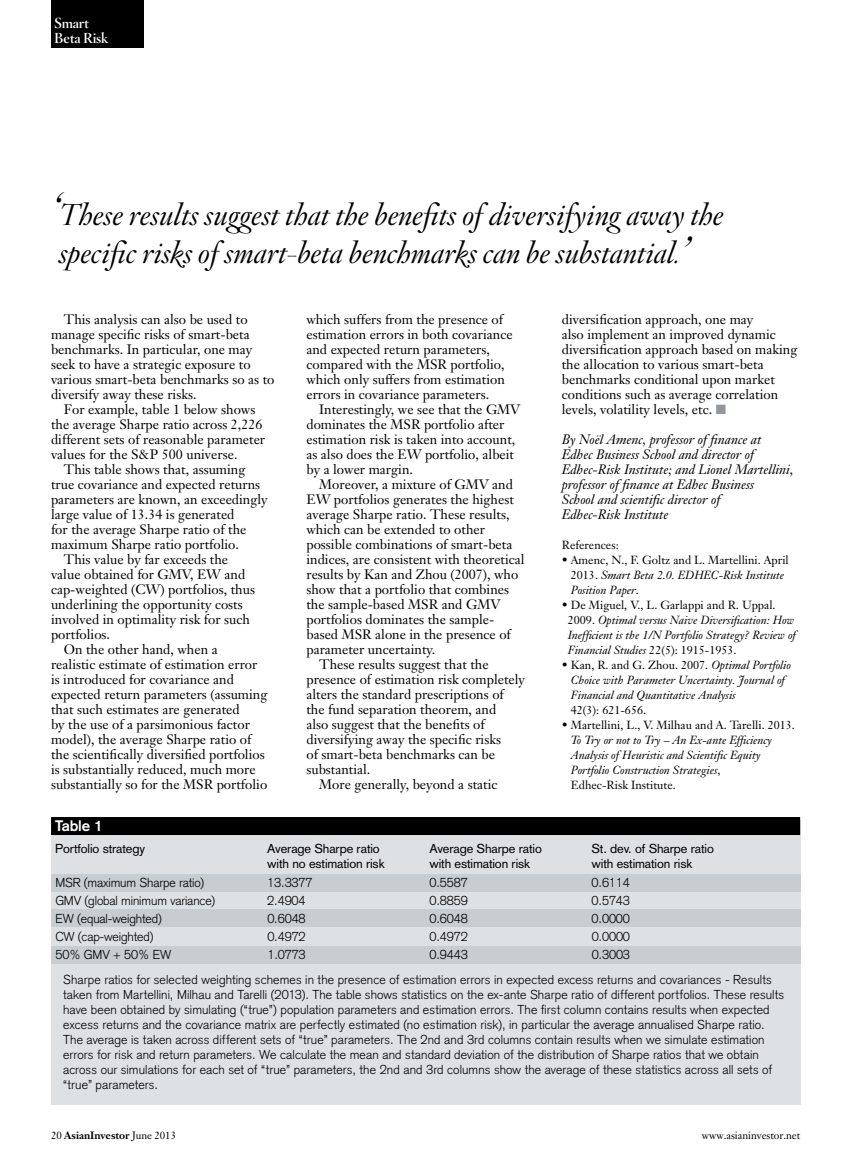
<style>
.page{position:relative;width:864px;height:1161px;background:#fff}
.page>*{position:absolute;margin:0;border:0;box-sizing:border-box;transform-origin:0 0}
.t1{font:italic 300 30px/37.5px "Hoefler Titling";color:#000}
.t2{font:700 15px "Akzidenz Grotesk";letter-spacing:-.01em;color:#fff}
.t3{font:700 14.25px/15px "Hoefler Titling";letter-spacing:-.01em;color:#fff}
.t4{font:13.5px/15px "Janson Text";color:#000}
.t5{font:italic 13.5px/15px "Janson Text";color:#000}
.t6{font:300 12.75px/15px "Akzidenz Grotesk";letter-spacing:.01em;color:#000}
.t7{font:12.75px "Akzidenz Grotesk";letter-spacing:-.01em;color:#000}
.t8{font:300 12.75px "Akzidenz Grotesk";letter-spacing:-.01em;color:#000}
.t9{font:italic 11.7px/15px "Janson Text";color:#000}
.t10{font:11.7px "Janson Text";color:#000}
.t11{font:700 10.5px "Janson Text";letter-spacing:-.005em;color:#000}
.t12{font:10.5px "Janson Text";letter-spacing:-.005em;color:#000}
.s1{font-size:45px}
.s2{color:#90989e}
.s3{font-style:normal}
.s4{font-weight:400}
</style>
<div class="page">
<div style="left:51px;top:820px;width:748px;height:284px;background:#dee1e4"></div>
<div style="left:51px;top:0;width:93px;height:48px;background:#000"></div>
<div style="left:51px;top:874px;width:748px;height:17px;background:#c7cdd1"></div>
<div style="left:51px;top:909px;width:748px;height:17px;background:#c7cdd1"></div>
<div style="left:51px;top:946px;width:748px;height:18px;background:#c7cdd1"></div>
<div style="left:51px;top:817px;width:748px;height:18px;background:#000"></div>
<p class="t3" style="left:54px;top:14px;width:55px">Smart<br>Beta Risk</p>
<h1 class="t1" style="left:51px;top:196px;width:673px"><span class="s1">‘</span>These results suggest that the benefits of diversifying away the specific risks of smart-beta benchmarks can be substantial.<span class="s1">’</span></h1>
<p class="t4" style="left:51px;top:312px;width:225px;text-indent:13px">This analysis can also be used to manage specific risks of smart-beta benchmarks. In particular, one may seek to have a strategic exposure to various smart-beta benchmarks so as to diversify away these risks.</p>
<p class="t4" style="left:51px;top:402px;width:215px;text-indent:13px">For example, table 1 below shows the average Sharpe ratio across 2,226 different sets of reasonable parameter values for the S&amp;P 500 universe.</p>
<p class="t4" style="left:64px;top:462px;width:183px">This table shows that, assuming</p>
<p class="t4" style="left:51px;top:477px;width:210px">true covariance and expected returns</p>
<p class="t4" style="left:51px;top:492px;width:218px">parameters are known, an exceedingly</p>
<p class="t4" style="left:51px;top:507px;width:185px">large value of 13.34 is generated</p>
<p class="t4" style="left:51px;top:522px;width:197px">for the average Sharpe ratio of the</p>
<p class="t4" style="left:51px;top:537px;width:189px">maximum Sharpe ratio portfolio.</p>
<p class="t4" style="left:64px;top:552px;width:166px">This value by far exceeds the</p>
<p class="t4" style="left:51px;top:567px;width:196px">value obtained for GMV, EW and</p>
<p class="t4" style="left:51px;top:582px;width:205px">cap-weighted (CW) portfolios, thus</p>
<p class="t4" style="left:51px;top:597px;width:193px">underlining the opportunity costs</p>
<p class="t4" style="left:51px;top:612px;width:200px">involved in optimality risk for such</p>
<p class="t4" style="left:51px;top:627px;width:60px">portfolios.</p>
<p class="t4" style="left:64px;top:642px;width:155px">On the other hand, when a</p>
<p class="t4" style="left:51px;top:657px;width:208px">realistic estimate of estimation error</p>
<p class="t4" style="left:51px;top:672px;width:184px">is introduced for covariance and</p>
<p class="t4" style="left:51px;top:687px;width:218px">expected return parameters (assuming</p>
<p class="t4" style="left:51px;top:702px;width:190px">that such estimates are generated</p>
<p class="t4" style="left:51px;top:717px;width:200px">by the use of a parsimonious factor</p>
<p class="t4" style="left:51px;top:732px;width:202px">model), the average Sharpe ratio of</p>
<p class="t4" style="left:51px;top:747px;width:215px">the scientifically diversified portfolios</p>
<p class="t4" style="left:51px;top:762px;width:206px">is substantially reduced, much more</p>
<p class="t4" style="left:51px;top:777px;width:217px">substantially so for the MSR portfolio</p>
<p class="t4" style="left:306px;top:312px;width:207px">which suffers from the presence of estimation errors in both covariance and expected return parameters, compared with the MSR portfolio, which only suffers from estimation errors in covariance parameters.</p>
<p class="t4" style="left:306px;top:402px;width:215px;text-indent:13px">Interestingly, we see that the GMV dominates the MSR portfolio after estimation risk is taken into account, as also does the EW portfolio, albeit by a lower margin.</p>
<p class="t4" style="left:319px;top:477px;width:195px">Moreover, a mixture of GMV and</p>
<p class="t4" style="left:306px;top:492px;width:209px">EW portfolios generates the highest</p>
<p class="t4" style="left:306px;top:507px;width:204px">average Sharpe ratio. These results,</p>
<p class="t4" style="left:306px;top:522px;width:180px">which can be extended to other</p>
<p class="t4" style="left:306px;top:537px;width:207px">possible combinations of smart-beta</p>
<p class="t4" style="left:306px;top:552px;width:219px">indices, are consistent with theoretical</p>
<p class="t4" style="left:306px;top:567px;width:213px">results by Kan and Zhou (2007), who</p>
<p class="t4" style="left:306px;top:582px;width:204px">show that a portfolio that combines</p>
<p class="t4" style="left:306px;top:597px;width:195px">the sample-based MSR and GMV</p>
<p class="t4" style="left:306px;top:612px;width:189px">portfolios dominates the sample-</p>
<p class="t4" style="left:306px;top:627px;width:206px">based MSR alone in the presence of</p>
<p class="t4" style="left:306px;top:642px;width:130px">parameter uncertainty.</p>
<p class="t4" style="left:319px;top:657px;width:171px">These results suggest that the</p>
<p class="t4" style="left:306px;top:672px;width:220px">presence of estimation risk completely</p>
<p class="t4" style="left:306px;top:687px;width:199px">alters the standard prescriptions of</p>
<p class="t4" style="left:306px;top:702px;width:191px">the fund separation theorem, and</p>
<p class="t4" style="left:306px;top:717px;width:180px">also suggest that the benefits of</p>
<p class="t4" style="left:306px;top:732px;width:196px">diversifying away the specific risks</p>
<p class="t4" style="left:306px;top:747px;width:190px">of smart-beta benchmarks can be</p>
<p class="t4" style="left:306px;top:762px;width:65px">substantial.</p>
<p class="t4" style="left:319px;top:777px;width:180px">More generally, beyond a static</p>
<p class="t4" style="left:561px;top:312px;width:237px">diversification approach, one may<br>also implement an improved dynamic diversification approach based on making the allocation to various smart-beta benchmarks conditional upon market conditions such as average correlation levels, volatility levels, etc. <span class="s2">■</span></p>
<p class="t5" style="left:561px;top:432px;width:233px">By Noël Amenc, professor of finance at Edhec Business School and director of Edhec-Risk Institute; and Lionel Martellini, professor of finance at Edhec Business<br>School and scientific director of<br>Edhec-Risk Institute</p>
<p class="t10" style="left:561px;top:538px;width:58px">References:</p>
<p class="t9" style="left:570px;top:553px;width:219px;text-indent:-9px"><span class="s3">• Amenc, N., F. Goltz and L. Martellini. April<br>2013.</span> Smart Beta 2.0. EDHEC-Risk Institute<br>Position Paper<span class="s3">.</span></p>
<p class="t9" style="left:567px;top:598px;width:229px;text-indent:-6px"><span class="s3">• De Miguel, V., L. Garlappi and R. Uppal.<br>2009.</span> Optimal versus Naive Diversification: How Inefficient is the 1/N Portfolio Strategy? Review of Financial Studies <span class="s3">22(5): 1915-1953.</span></p>
<p class="t9" style="left:570px;top:658px;width:222px;text-indent:-9px"><span class="s3">• Kan, R. and G. Zhou. 2007.</span> Optimal Portfolio<br>Choice with Parameter Uncertainty. Journal of<br>Financial and Quantitative Analysis</p>
<p class="t10" style="left:570px;top:702px;width:77px">42(3): 621-656.</p>
<p class="t10" style="left:561px;top:717px;width:234px">• Martellini, L., V. Milhau and A. Tarelli. 2013.</p>
<p class="t9" style="left:570px;top:733px;width:202px">To Try or not to Try – An Ex-ante Efficiency Analysis of Heuristic and Scientific Equity Portfolio Construction Strategies<span class="s3">, Edhec-Risk Institute.</span></p>
<p class="t2" style="left:55px;top:816px;width:49px">Table 1</p>
<p class="t7" style="left:55px;top:841px;width:91px">Portfolio strategy</p>
<p class="t7" style="left:267px;top:841px;width:114px">Average Sharpe ratio</p>
<p class="t7" style="left:429px;top:841px;width:114px">Average Sharpe ratio</p>
<p class="t7" style="left:591px;top:841px;width:124px">St. dev. of Sharpe ratio</p>
<p class="t7" style="left:267px;top:856px;width:119px">with no estimation risk</p>
<p class="t7" style="left:429px;top:856px;width:102px">with estimation risk</p>
<p class="t7" style="left:591px;top:856px;width:102px">with estimation risk</p>
<p class="t8" style="left:55px;top:875px;width:150px">MSR (maximum Sharpe ratio)</p>
<p class="t6" style="left:267px;top:875px;width:47px">13.3377</p>
<p class="t6" style="left:429px;top:875px;width:40px">0.5587</p>
<p class="t6" style="left:591px;top:875px;width:40px">0.6114</p>
<p class="t8" style="left:55px;top:893px;width:161px">GMV (global minimum variance)</p>
<p class="t6" style="left:267px;top:893px;width:40px">2.4904</p>
<p class="t6" style="left:429px;top:893px;width:40px">0.8859</p>
<p class="t6" style="left:591px;top:893px;width:40px">0.5743</p>
<p class="t8" style="left:55px;top:911px;width:108px">EW (equal-weighted)</p>
<p class="t6" style="left:267px;top:911px;width:40px">0.6048</p>
<p class="t6" style="left:429px;top:911px;width:40px">0.6048</p>
<p class="t6" style="left:591px;top:911px;width:40px">0.0000</p>
<p class="t8" style="left:55px;top:929px;width:100px">CW (cap-weighted)</p>
<p class="t6" style="left:267px;top:929px;width:40px">0.4972</p>
<p class="t6" style="left:429px;top:929px;width:40px">0.4972</p>
<p class="t6" style="left:591px;top:929px;width:40px">0.0000</p>
<p class="t6" style="left:55px;top:947px;width:117px">50% GMV + 50% EW</p>
<p class="t6" style="left:267px;top:947px;width:40px">1.0773</p>
<p class="t6" style="left:429px;top:947px;width:40px">0.9443</p>
<p class="t6" style="left:63px;top:942px;width:709px;line-height:24.9px;text-indent:528px">0.3003<br>Sharpe ratios for selected weighting schemes in the presence of estimation errors in expected excess returns and covariances - Results</p>
<p class="t6" style="left:63px;top:987px;width:722px">taken from Martellini, Milhau and Tarelli (2013). The table shows statistics on the ex-ante Sharpe ratio of different portfolios. These results have been obtained by simulating (“true”) population parameters and estimation errors. The first column contains results when expected excess returns and the covariance matrix are perfectly estimated (no estimation risk), in particular the average annualised Sharpe ratio.<br>The average is taken across different sets of “true” parameters. The 2nd and 3rd columns contain results when we simulate estimation errors for risk and return parameters. We calculate the mean and standard deviation of the distribution of Sharpe ratios that we obtain across our simulations for each set of “true” parameters, the 2nd and 3rd columns show the average of these statistics across all sets of “true” parameters.</p>
<p class="t11" style="left:51px;top:1128px;width:126px"><span class="s4">20</span> AsianInvestor <span class="s4">June 2013</span></p>
<p class="t12" style="left:701px;top:1128px;width:100px">www.asianinvestor.net</p>
</div>
